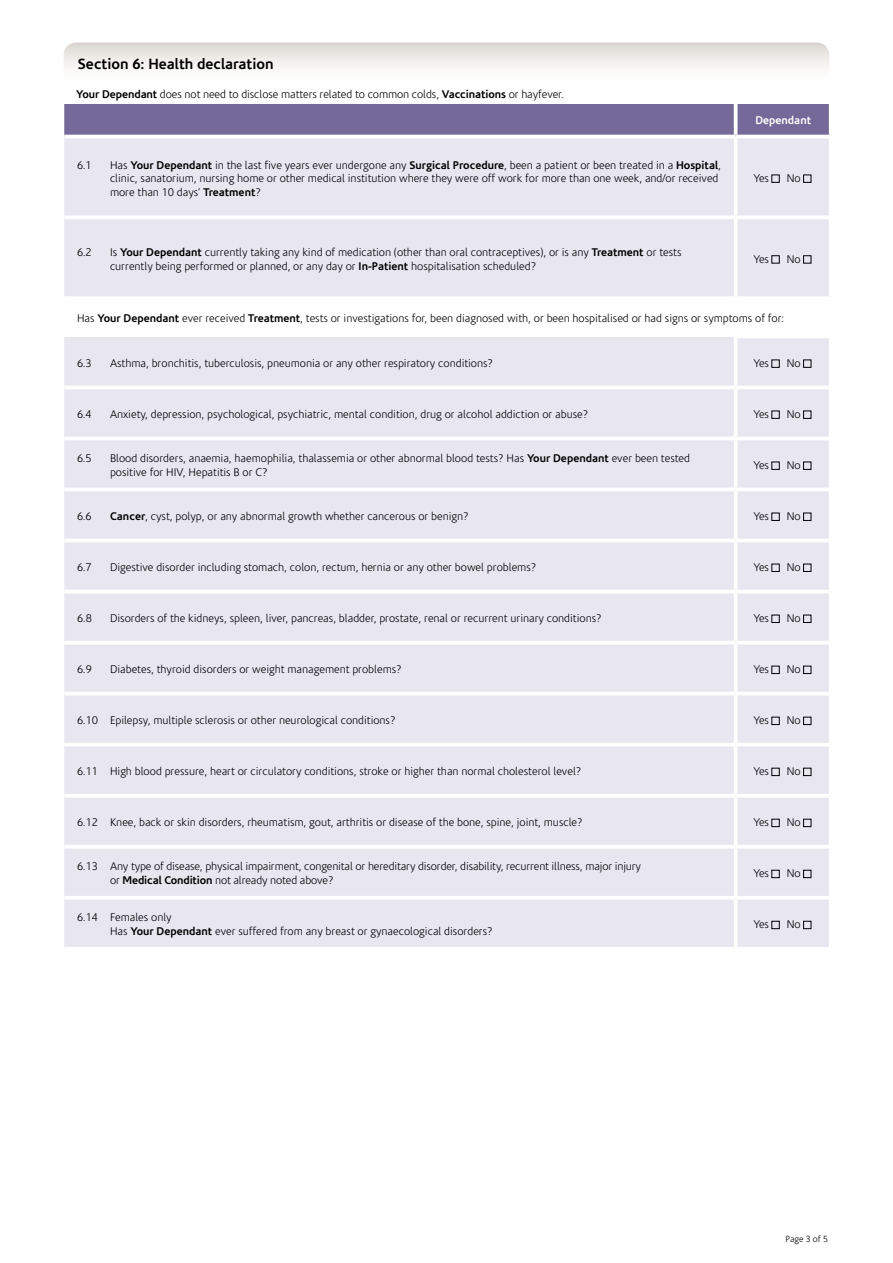
<style>
.page{position:relative;width:893px;height:1263px;background:#fff}
.page>*{position:absolute;margin:0;border:0;box-sizing:border-box;transform-origin:0 0}
.t1{font:700 15px "Corisande";color:#000}
.t2{font:300 11.25px/13.5px "Corisande";color:#000}
.t3{font:700 11.25px "Corisande";color:#fff}
.t4{font:300 9px "Corisande";color:#000}
.s1{font-weight:700}
</style>
<div class="page">
<div style="left:64px;top:43px;width:765px;height:42px;background:linear-gradient(to bottom,#e0dbd6,#fff);border-radius:13px"></div>
<div style="left:64px;top:104px;width:765px;height:31px;background:#756999"></div>
<div style="left:64px;top:138px;width:765px;height:809px;background:#e8e6ef"></div>
<div style="left:64px;top:298px;width:767px;height:38px;background:#fff"></div>
<hr style="left:734px;top:104px;width:3px;height:31px;background:#fff">
<hr style="left:734px;top:138px;width:3px;height:77px;background:#fff">
<hr style="left:64px;top:215px;width:672px;height:4px;background:#fff">
<hr style="left:734px;top:219px;width:3px;height:77px;background:#fff">
<hr style="left:736px;top:215px;width:93px;height:4px;background:#fff">
<hr style="left:64px;top:296px;width:769px;height:4px;background:#fff">
<hr style="left:734px;top:338px;width:3px;height:48px;background:#fff">
<hr style="left:734px;top:335px;width:99px;height:3px;background:#fff">
<hr style="left:64px;top:386px;width:672px;height:3px;background:#fff">
<hr style="left:734px;top:389px;width:3px;height:48px;background:#fff">
<hr style="left:736px;top:386px;width:93px;height:3px;background:#fff">
<hr style="left:64px;top:437px;width:672px;height:3px;background:#fff">
<hr style="left:734px;top:440px;width:3px;height:48px;background:#fff">
<hr style="left:736px;top:437px;width:93px;height:3px;background:#fff">
<hr style="left:64px;top:488px;width:672px;height:3px;background:#fff">
<hr style="left:734px;top:491px;width:3px;height:48px;background:#fff">
<hr style="left:736px;top:488px;width:93px;height:3px;background:#fff">
<hr style="left:64px;top:539px;width:672px;height:3px;background:#fff">
<hr style="left:734px;top:542px;width:3px;height:48px;background:#fff">
<hr style="left:736px;top:539px;width:93px;height:3px;background:#fff">
<hr style="left:64px;top:590px;width:672px;height:3px;background:#fff">
<hr style="left:734px;top:593px;width:3px;height:48px;background:#fff">
<hr style="left:736px;top:590px;width:93px;height:3px;background:#fff">
<hr style="left:64px;top:641px;width:672px;height:3px;background:#fff">
<hr style="left:734px;top:644px;width:3px;height:48px;background:#fff">
<hr style="left:736px;top:641px;width:93px;height:3px;background:#fff">
<hr style="left:64px;top:692px;width:672px;height:3px;background:#fff">
<hr style="left:734px;top:695px;width:3px;height:48px;background:#fff">
<hr style="left:736px;top:692px;width:93px;height:3px;background:#fff">
<hr style="left:64px;top:743px;width:672px;height:3px;background:#fff">
<hr style="left:734px;top:746px;width:3px;height:48px;background:#fff">
<hr style="left:736px;top:743px;width:93px;height:3px;background:#fff">
<hr style="left:64px;top:794px;width:672px;height:3px;background:#fff">
<hr style="left:734px;top:797px;width:3px;height:48px;background:#fff">
<hr style="left:736px;top:794px;width:93px;height:3px;background:#fff">
<hr style="left:64px;top:845px;width:672px;height:3px;background:#fff">
<hr style="left:734px;top:848px;width:3px;height:48px;background:#fff">
<hr style="left:736px;top:845px;width:93px;height:3px;background:#fff">
<hr style="left:64px;top:896px;width:672px;height:4px;background:#fff">
<hr style="left:734px;top:900px;width:3px;height:47px;background:#fff">
<hr style="left:736px;top:896px;width:93px;height:4px;background:#fff">
<div style="left:772px;top:175px;width:7px;height:8px;border:1px solid #000"></div>
<div style="left:803px;top:175px;width:8px;height:8px;border:1px solid #000"></div>
<div style="left:803px;top:256px;width:8px;height:7px;border:1px solid #000"></div>
<div style="left:803px;top:360px;width:8px;height:7px;border:1px solid #000"></div>
<div style="left:772px;top:411px;width:7px;height:8px;border:1px solid #000"></div>
<div style="left:803px;top:411px;width:8px;height:8px;border:1px solid #000"></div>
<div style="left:772px;top:462px;width:7px;height:8px;border:1px solid #000"></div>
<div style="left:803px;top:462px;width:8px;height:8px;border:1px solid #000"></div>
<div style="left:772px;top:513px;width:7px;height:8px;border:1px solid #000"></div>
<div style="left:803px;top:513px;width:8px;height:8px;border:1px solid #000"></div>
<div style="left:772px;top:564px;width:7px;height:8px;border:1px solid #000"></div>
<div style="left:803px;top:564px;width:8px;height:8px;border:1px solid #000"></div>
<div style="left:772px;top:615px;width:7px;height:8px;border:1px solid #000"></div>
<div style="left:803px;top:615px;width:8px;height:8px;border:1px solid #000"></div>
<div style="left:772px;top:666px;width:7px;height:8px;border:1px solid #000"></div>
<div style="left:803px;top:666px;width:8px;height:8px;border:1px solid #000"></div>
<div style="left:772px;top:717px;width:7px;height:8px;border:1px solid #000"></div>
<div style="left:803px;top:717px;width:8px;height:8px;border:1px solid #000"></div>
<div style="left:772px;top:768px;width:7px;height:8px;border:1px solid #000"></div>
<div style="left:803px;top:768px;width:8px;height:8px;border:1px solid #000"></div>
<div style="left:772px;top:819px;width:7px;height:8px;border:1px solid #000"></div>
<div style="left:803px;top:819px;width:8px;height:8px;border:1px solid #000"></div>
<div style="left:772px;top:870px;width:7px;height:8px;border:1px solid #000"></div>
<div style="left:803px;top:870px;width:8px;height:8px;border:1px solid #000"></div>
<div style="left:772px;top:921px;width:7px;height:8px;border:1px solid #000"></div>
<div style="left:803px;top:921px;width:8px;height:8px;border:1px solid #000"></div>
<h1 class="t1" style="left:78px;top:55px;width:197px">Section 6: Health declaration</h1>
<p class="t2" style="left:76px;top:88px;width:489px"><span class="s1">Your Dependant</span> does not need to disclose matters related to common colds, <span class="s1">Vaccinations</span> or hayfever.</p>
<p class="t2" style="left:77px;top:158px;width:16px">6.1</p>
<p class="t2" style="left:110px;top:158px;width:612px">Has <span class="s1">Your Dependant</span> in the last five years ever undergone any <span class="s1">Surgical Procedure</span>, been a patient or been treated in a <span class="s1">Hospital</span>, clinic, sanatorium, nursing home or other medical institution where they were off work for more than one week, and/or received more than 10 days’ <span class="s1">Treatment</span>?</p>
<p class="t3" style="left:755px;top:113px;width:57px">Dependant</p>
<p class="t2" style="left:753px;top:172px;width:17px">Yes</p>
<p class="t2" style="left:787px;top:172px;width:15px">No</p>
<p class="t2" style="left:77px;top:246px;width:16px">6.2</p>
<p class="t2" style="left:110px;top:246px;width:573px">Is <span class="s1">Your Dependant</span> currently taking any kind of medication (other than oral contraceptives), or is any <span class="s1">Treatment</span> or tests currently being performed or planned, or any day or <span class="s1">In-Patient</span> hospitalisation scheduled?</p>
<p class="t2" style="left:753px;top:252px;width:17px">Yes</p>
<p class="t2" style="left:787px;top:252px;width:15px">No</p>
<p class="t2" style="left:77px;top:312px;width:709px">Has <span class="s1">Your Dependant</span> ever received <span class="s1">Treatment</span>, tests or investigations for, been diagnosed with, or been hospitalised or had signs or symptoms of for:</p>
<p class="t2" style="left:77px;top:357px;width:16px">6.3</p>
<p class="t2" style="left:110px;top:357px;width:385px">Asthma, bronchitis, tuberculosis, pneumonia or any other respiratory conditions?</p>
<p class="t2" style="left:753px;top:357px;width:17px">Yes</p>
<p class="t2" style="left:787px;top:357px;width:15px">No</p>
<p class="t2" style="left:77px;top:408px;width:16px">6.4</p>
<p class="t2" style="left:110px;top:408px;width:480px">Anxiety, depression, psychological, psychiatric, mental condition, drug or alcohol addiction or abuse?</p>
<p class="t2" style="left:753px;top:408px;width:17px">Yes</p>
<p class="t2" style="left:787px;top:408px;width:15px">No</p>
<p class="t2" style="left:77px;top:452px;width:16px">6.5</p>
<p class="t2" style="left:110px;top:452px;width:582px">Blood disorders, anaemia, haemophilia, thalassemia or other abnormal blood tests? Has <span class="s1">Your Dependant</span> ever been tested positive for HIV, Hepatitis B or C?</p>
<p class="t2" style="left:753px;top:459px;width:17px">Yes</p>
<p class="t2" style="left:787px;top:459px;width:15px">No</p>
<p class="t2" style="left:77px;top:510px;width:16px">6.6</p>
<p class="t2" style="left:110px;top:510px;width:360px"><span class="s1">Cancer</span>, cyst, polyp, or any abnormal growth whether cancerous or benign?</p>
<p class="t2" style="left:753px;top:510px;width:17px">Yes</p>
<p class="t2" style="left:787px;top:510px;width:15px">No</p>
<p class="t2" style="left:77px;top:561px;width:16px">6.7</p>
<p class="t2" style="left:110px;top:561px;width:428px">Digestive disorder including stomach, colon, rectum, hernia or any other bowel problems?</p>
<p class="t2" style="left:753px;top:561px;width:17px">Yes</p>
<p class="t2" style="left:787px;top:561px;width:15px">No</p>
<p class="t2" style="left:77px;top:612px;width:16px">6.8</p>
<p class="t2" style="left:110px;top:612px;width:493px">Disorders of the kidneys, spleen, liver, pancreas, bladder, prostate, renal or recurrent urinary conditions?</p>
<p class="t2" style="left:753px;top:612px;width:17px">Yes</p>
<p class="t2" style="left:787px;top:612px;width:15px">No</p>
<p class="t2" style="left:77px;top:663px;width:16px">6.9</p>
<p class="t2" style="left:110px;top:663px;width:293px">Diabetes, thyroid disorders or weight management problems?</p>
<p class="t2" style="left:753px;top:663px;width:17px">Yes</p>
<p class="t2" style="left:787px;top:663px;width:15px">No</p>
<p class="t2" style="left:77px;top:714px;width:320px">6.10 Epilepsy, multiple sclerosis or other neurological conditions?</p>
<p class="t2" style="left:753px;top:714px;width:17px">Yes</p>
<p class="t2" style="left:787px;top:714px;width:15px">No</p>
<p class="t2" style="left:77px;top:765px;width:506px">6.11 High blood pressure, heart or circulatory conditions, stroke or higher than normal cholesterol level?</p>
<p class="t2" style="left:753px;top:765px;width:17px">Yes</p>
<p class="t2" style="left:787px;top:765px;width:15px">No</p>
<p class="t2" style="left:77px;top:816px;width:507px">6.12 Knee, back or skin disorders, rheumatism, gout, arthritis or disease of the bone, spine, joint, muscle?</p>
<p class="t2" style="left:753px;top:816px;width:17px">Yes</p>
<p class="t2" style="left:787px;top:816px;width:15px">No</p>
<p class="t2" style="left:110px;top:860px;width:532px;text-indent:-33px">6.13 Any type of disease, physical impairment, congenital or hereditary disorder, disability, recurrent illness, major injury or <span class="s1">Medical Condition</span> not already noted above?</p>
<p class="t2" style="left:753px;top:867px;width:17px">Yes</p>
<p class="t2" style="left:787px;top:867px;width:15px">No</p>
<p class="t2" style="left:110px;top:911px;width:384px;text-indent:-33px">6.14 Females only<br>Has <span class="s1">Your Dependant</span> ever suffered from any breast or gynaecological disorders?</p>
<p class="t2" style="left:753px;top:918px;width:17px">Yes</p>
<p class="t2" style="left:787px;top:918px;width:15px">No</p>
<p class="t4" style="left:785px;top:1234px;width:44px">Page 3 of 5</p>
</div>
